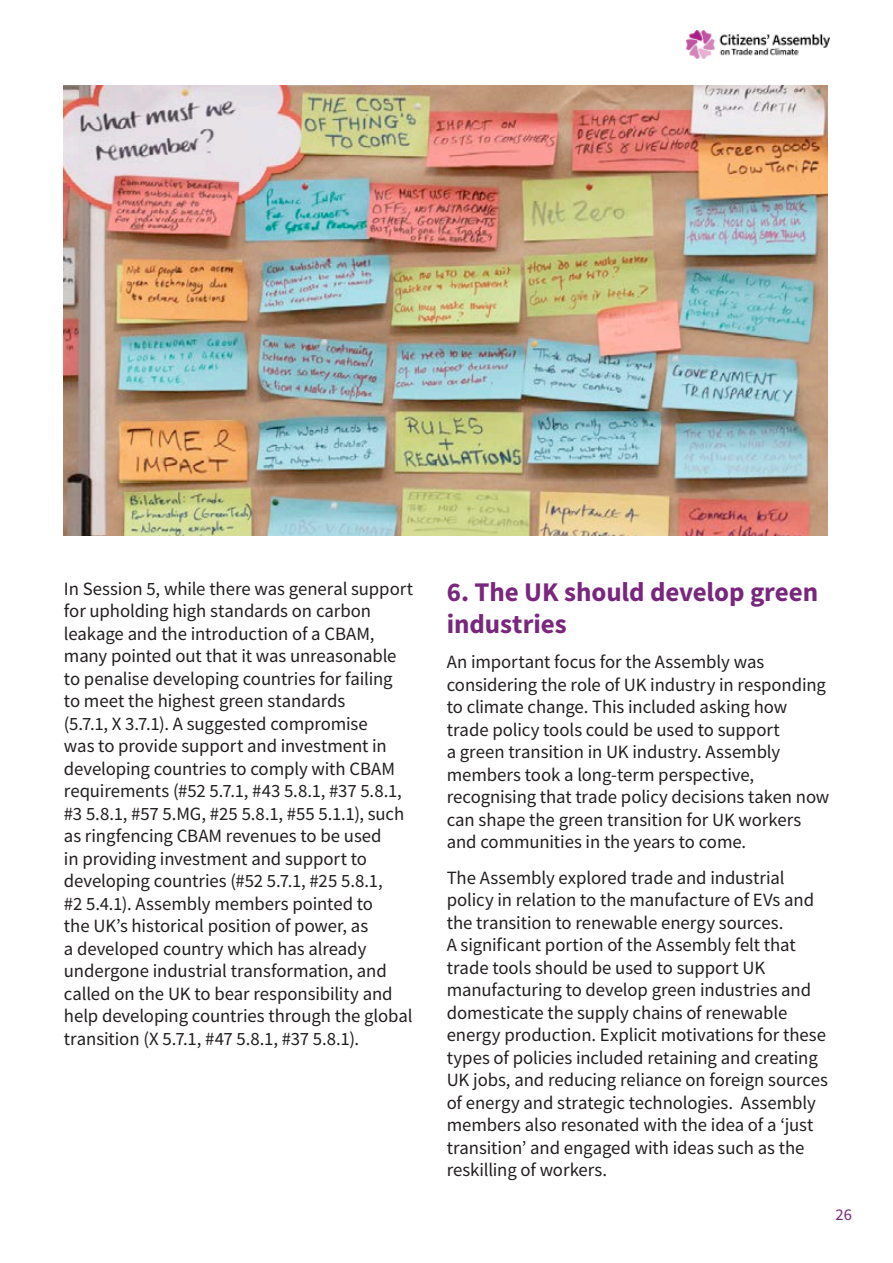
<style>
.page{position:relative;width:893px;height:1263px;background:#fff}
.page>*{position:absolute;margin:0;border:0;box-sizing:border-box;transform-origin:0 0}
.t1{font:700 27px/32.4px "Source Sans Pro";letter-spacing:-.005em;color:#78277c}
.t2{font:18.75px/22.5px "Source Sans Pro";letter-spacing:-.005em;color:#231f20}
.t3{font:16.5px "Source Sans Pro";color:#78277c}
</style>
<div class="page">
<img style="left:686px;top:30px;width:143px;height:29px">
<img style="left:64px;top:85px;width:764px;height:451px">
<p class="t2" style="left:64px;top:577px;width:351px">In Session 5, while there was general support for upholding high standards on carbon leakage and the introduction of a CBAM, many pointed out that it was unreasonable to penalise developing countries for failing to meet the highest green standards<br>(5.7.1, X 3.7.1). A suggested compromise<br>was to provide support and investment in developing countries to comply with CBAM requirements (#52 5.7.1, #43 5.8.1, #37 5.8.1, #3 5.8.1, #57 5.MG, #25 5.8.1, #55 5.1.1), such as ringfencing CBAM revenues to be used<br>in providing investment and support to developing countries (#52 5.7.1, #25 5.8.1,<br>#2 5.4.1). Assembly members pointed to<br>the UK’s historical position of power, as<br>a developed country which has already undergone industrial transformation, and called on the UK to bear responsibility and help developing countries through the global transition (X 5.7.1, #47 5.8.1, #37 5.8.1).</p>
<h1 class="t1" style="left:447px;top:575px;width:373px">6. The UK should develop green industries</h1>
<p class="t2" style="left:447px;top:651px;width:384px">An important focus for the Assembly was considering the role of UK industry in responding to climate change. This included asking how trade policy tools could be used to support<br>a green transition in UK industry. Assembly members took a long-term perspective, recognising that trade policy decisions taken now can shape the green transition for UK workers and communities in the years to come.</p>
<p class="t2" style="left:447px;top:866px;width:383px">The Assembly explored trade and industrial policy in relation to the manufacture of EVs and the transition to renewable energy sources.<br>A significant portion of the Assembly felt that trade tools should be used to support UK manufacturing to develop green industries and domesticate the supply chains of renewable energy production. Explicit motivations for these types of policies included retaining and creating UK jobs, and reducing reliance on foreign sources of energy and strategic technologies. Assembly members also resonated with the idea of a ‘just transition’ and engaged with ideas such as the reskilling of workers.</p>
<p class="t3" style="left:835px;top:1204px;width:18px">26</p>
</div>
